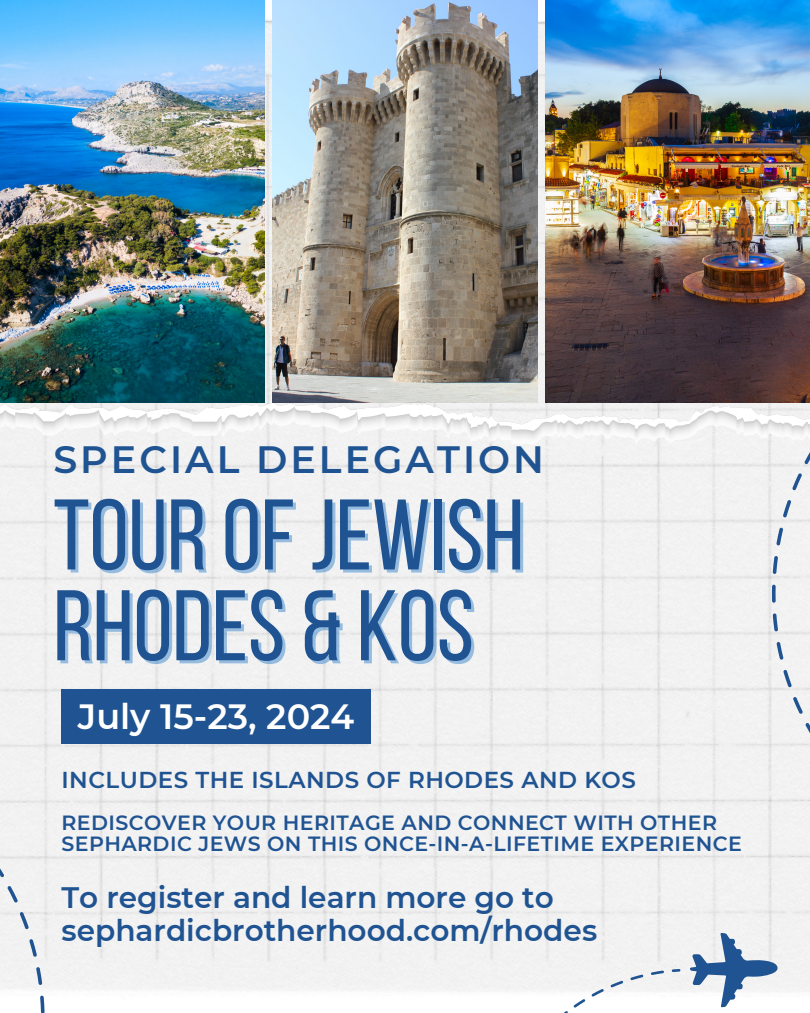
<style>
.page{position:relative;width:810px;height:1013px;background:#fff}
.page>*{position:absolute;margin:0;border:0;box-sizing:border-box;transform-origin:0 0}
.t1{font:100px "Bebas Neue";color:#1f5391}
.t2{font:600 38px "Montserrat";letter-spacing:.08em;color:#1f5391}
.t3{font:600 35px "Montserrat";color:#fff}
.t4{font:600 29.6px/32.3px "Montserrat";color:#1f5391}
.t5{font:600 23px "Montserrat";letter-spacing:.02em;color:#1f5391}
.t6{font:600 20.6px/21.1px "Montserrat";letter-spacing:.02em;color:#1f5391}
</style>
<div class="page">
<div style="left:0;top:19px;width:810px;height:973px;background:#f1f1f1"></div>
<img style="left:0;top:0;width:265px;height:292px">
<img style="left:272px;top:0;width:266px;height:292px">
<img style="left:545px;top:0;width:265px;height:292px">
<svg style="left:688px;top:931px;width:94px;height:77px"></svg>
<svg style="left:486px;top:959px;width:195px;height:53px"></svg>
<svg style="left:0;top:744px;width:59px;height:268px"></svg>
<img style="left:0;top:292px;width:810px;height:160px">
<svg style="left:658px;top:428px;width:152px;height:377px;fill:#f2f2f2"></svg>
<div style="left:62px;top:689px;width:309px;height:55px;background:#1f5391"></div>
<p class="t2" style="left:53px;top:436px;width:492px">SPECIAL DELEGATION</p>
<h2 class="t1" style="left:53px;top:494px;width:472px">TOUROFJEWISH</h2>
<h1 class="t1" style="left:53px;top:585px;width:422px">RHODES &amp; KOS</h1>
<p class="t3" style="left:78px;top:695px;width:278px">July 15-23, 2024</p>
<h5 class="t5" style="left:62px;top:765px;width:576px">INCLUDES THE ISLANDS OF RHODES AND KOS</h5>
<h3 class="t6" style="left:62px;top:812px;width:682px">REDISCOVER YOUR HERITAGE AND CONNECT WITH OTHER<br>SEPHARDIC JEWS ON THIS ONCE-IN-A-LIFETIME EXPERIENCE</h3>
<p class="t4" style="left:62px;top:881px;width:537px">To register and learn more go to sephardicbrotherhood.com/rhodes</p>
</div>
